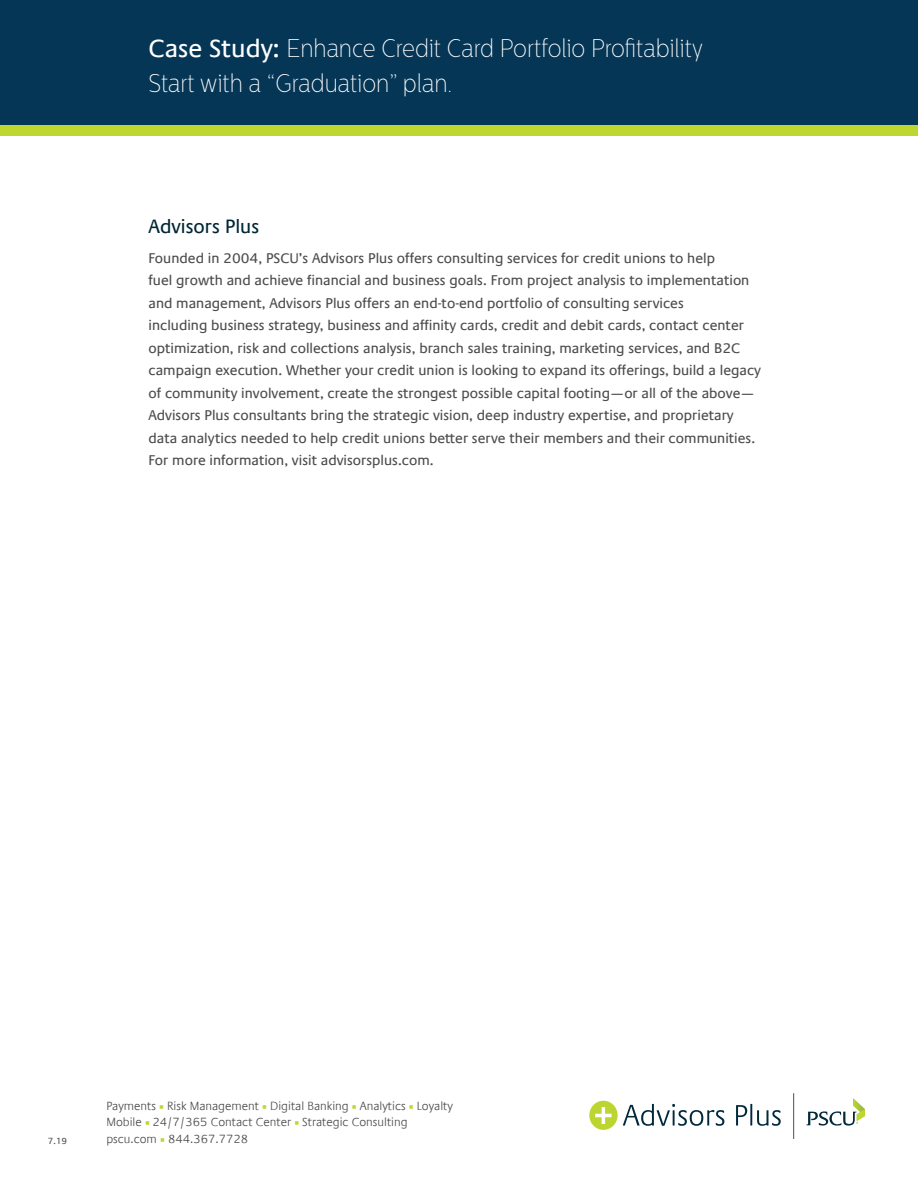
<style>
.page{position:relative;width:918px;height:1188px;background:#fff}
.page>*{position:absolute;margin:0;border:0;box-sizing:border-box;transform-origin:0 0}
.t1{font:100 25.5px/34.5px "Centrale Sans Cnd";color:#fff}
.t2{font:19.5px "Praxis Com";color:#002634}
.t3{font:14.25px/22.5px "Praxis Com";color:#4b4c4d}
.t4{font:300 12px/16.5px "Praxis Com";color:#4b4c4d}
.t5{font:9px "Praxis Com";color:#4b4c4d}
.s1{font-family:"Praxis Com";font-weight:400}
.s2{font-family:"Minion Pro";font-weight:400;color:#bed630}
</style>
<div class="page">
<div style="left:0;top:125px;width:918px;height:11px;background:#bed630"></div>
<div style="left:0;top:0;width:918px;height:125px;background:#063655"></div>
<svg style="left:623px;top:1104px;width:101px;height:22px"></svg>
<svg style="left:736px;top:1105px;width:11px;height:21px"></svg>
<hr style="left:750px;top:1104px;width:2px;height:22px;background:#00293c">
<svg style="left:757px;top:1110px;width:24px;height:16px"></svg>
<hr style="left:793px;top:1093px;width:1px;height:46px;background:#4b4c4d">
<svg style="left:806px;top:1098px;width:59px;height:28px"></svg>
<svg style="left:589px;top:1101px;width:29px;height:29px"></svg>
<svg style="left:595px;top:1107px;width:17px;height:17px"></svg>
<h1 class="t1" style="left:148px;top:31px;width:556px"><span class="s1">Case Study:</span> Enhance Credit Card Portfolio Profitability<br>Start with a “Graduation” plan.</h1>
<h2 class="t2" style="left:148px;top:215px;width:112px">Advisors Plus</h2>
<p class="t3" style="left:148px;top:247px;width:614px">Founded in 2004, PSCU’s Advisors Plus offers consulting services for credit unions to help<br>fuel growth and achieve financial and business goals. From project analysis to implementation and management, Advisors Plus offers an end-to-end portfolio of consulting services<br>including business strategy, business and affinity cards, credit and debit cards, contact center optimization, risk and collections analysis, branch sales training, marketing services, and B2C campaign execution. Whether your credit union is looking to expand its offerings, build a legacy of community involvement, create the strongest possible capital footing—or all of the above— Advisors Plus consultants bring the strategic vision, deep industry expertise, and proprietary data analytics needed to help credit unions better serve their members and their communities.<br>For more information, visit advisorsplus.com.</p>
<p class="t5" style="left:48px;top:1135px;width:21px">7.19</p>
<p class="t4" style="left:106px;top:1097px;width:348px">Payments <span class="s2">■</span> Risk Management <span class="s2">■</span> Digital Banking <span class="s2">■</span> Analytics <span class="s2">■</span> Loyalty<br>Mobile <span class="s2">■</span> 24/7/365 Contact Center <span class="s2">■</span> Strategic Consulting pscu.com <span class="s2">■</span> 844.367.7728</p>
</div>
